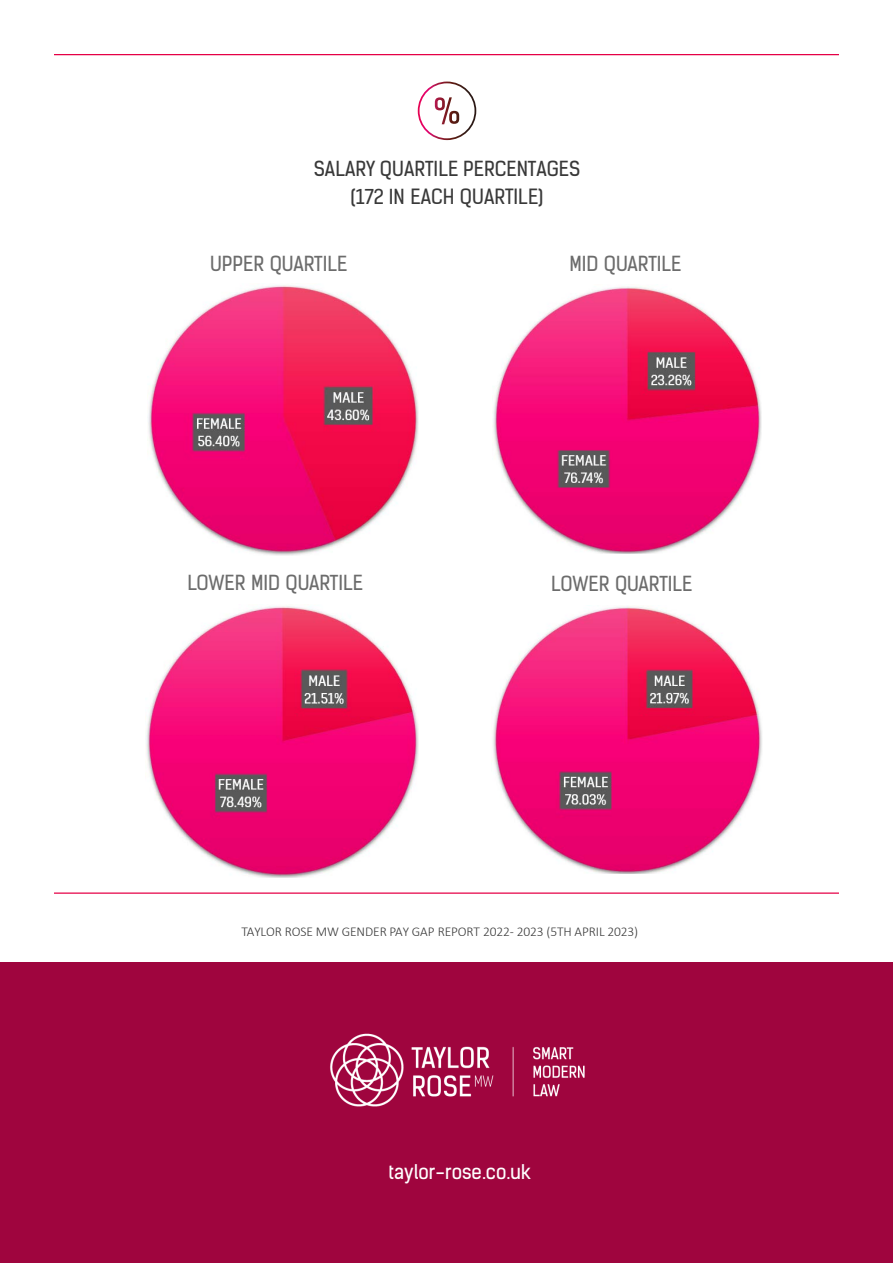
<style>
.page{position:relative;width:893px;height:1263px;background:#fff}
.page>*{position:absolute;margin:0;border:0;box-sizing:border-box;transform-origin:0 0}
.t1{font:19.8px "Kelson Sans Regular BG";color:#6c6c6c}
.t2{font:19.8px/27.6px "Kelson Sans Regular BG";color:#393939;text-align:center}
.t3{font:19.2px "Kelson Sans";color:#fff}
.t4{font:300 13.5px "Calibri";letter-spacing:-.01em;color:#393939}
.s1{font-family:"Kelson"}
.s2{font-family:"Kelson Sans BG"}
</style>
<div class="page">
<img style="left:146px;top:606px;width:272px;height:271px">
<div style="left:0;top:962px;width:893px;height:301px;background:#9f053e"></div>
<svg style="left:418px;top:82px;width:58px;height:58px"></svg>
<hr style="left:54px;top:54px;width:785px;height:1px;background:#e50046">
<hr style="left:54px;top:892px;width:785px;height:2px;background:#e50046">
<img style="left:330px;top:1033px;width:255px;height:74px">
<img style="left:148px;top:285px;width:270px;height:270px">
<img style="left:493px;top:286px;width:269px;height:268px">
<img style="left:493px;top:606px;width:269px;height:268px">
<p class="t2" style="left:314px;top:155px;width:268px">SALARY QUARTILE PERCENTAGES (<span class="s1">172</span> IN <span class="s2">EACH QUARTILE</span>)</p>
<p class="t1" style="left:210px;top:251px;width:139px">UPPER QUARTILE</p>
<p class="t1" style="left:187px;top:571px;width:177px">LOWER MID QUARTILE</p>
<p class="t1" style="left:569px;top:251px;width:114px">MID QUARTILE</p>
<p class="t1" style="left:551px;top:571px;width:143px">LOWER QUARTILE</p>
<p class="t4" style="left:242px;top:923px;width:398px">TAYLOR ROSE MW GENDER PAY GAP REPORT 2022- 2023 (5TH APRIL 2023)</p>
<p class="t3" style="left:388px;top:1160px;width:144px">taylor-rose.co.uk</p>
</div>
